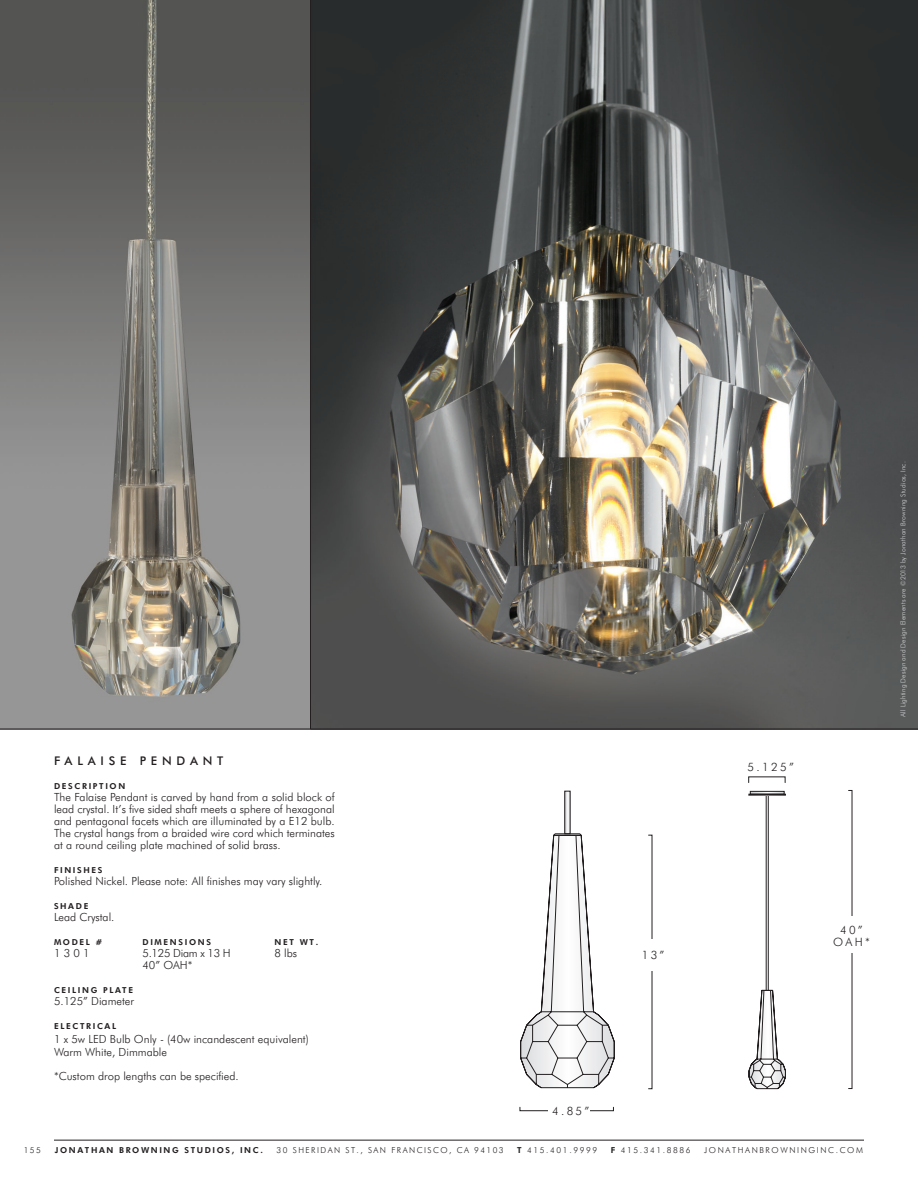
<style>
.page{position:relative;width:918px;height:1188px;background:#fff}
.page>*{position:absolute;margin:0;border:0;box-sizing:border-box;transform-origin:0 0}
.t1{font:500 12px "Futura BT";letter-spacing:.4em;color:#231f20}
.t2{font:300 11.55px/12.3px "Futura BT";letter-spacing:.2em;color:#231f20;text-align:center}
.t3{font:300 11.25px/12px "Futura BT";color:#231f20;text-align:justify}
.t4{font:300 11.25px "Futura BT";letter-spacing:-.025em;color:#231f20}
.t5{font:800 8.25px "Futura BT";letter-spacing:.2em;color:#231f20}
.t6{font:300 8.25px "Futura BT";letter-spacing:.195em;color:#231f20}
.t7{font:300 8.25px "Futura BT";letter-spacing:.175em;color:#231f20}
.t8{font:300 6.75px "Futura BT";letter-spacing:.02em;color:#d5d6d8}
.s1{font-weight:800}
</style>
<div class="page">
<img style="left:0;top:0;width:918px;height:729px">
<hr style="left:310px;top:0;width:1px;height:729px;background:#231f20">
<hr style="left:54px;top:1140px;width:810px;height:1px;background:#231f20">
<hr style="left:0;top:729px;width:918px;height:1px;background:#231f20">
<div style="left:520px;top:1107px;width:94px;height:4px;border:1px solid #231f20"></div>
<div style="left:548px;top:1095px;width:42px;height:23px;background:#fff"></div>
<hr style="left:768px;top:795px;width:1px;height:196px;background:#231f20">
<hr style="left:766px;top:795px;width:1px;height:196px;background:#231f20">
<svg style="left:565px;top:791px;width:5px;height:43px"></svg>
<svg style="left:749px;top:990px;width:37px;height:99px"></svg>
<svg style="left:520px;top:833px;width:95px;height:255px"></svg>
<div style="left:750px;top:791px;width:34px;height:3px;border:1px solid #231f20"></div>
<div style="left:749px;top:794px;width:37px;height:1px;border:1px solid #231f20"></div>
<p class="t6" style="left:24px;top:1145px;width:19px">155</p>
<p class="t1" style="left:54px;top:754px;width:171px">FALAISE PENDANT</p>
<p class="t5" style="left:54px;top:781px;width:73px">DESCRIPTION</p>
<p class="t3" style="left:54px;top:791px;width:282px">The Falaise Pendant is carved by hand from a solid block of lead crystal. It’s five sided shaft meets a sphere of hexagonal and pentagonal facets which are illuminated by a E12 bulb.<br>The crystal hangs from a braided wire cord which terminates at a round ceiling plate machined of solid brass.</p>
<p class="t5" style="left:54px;top:865px;width:50px">FINISHES</p>
<p class="t3" style="left:54px;top:875px;width:270px">Polished Nickel. Please note: All finishes may vary slightly.</p>
<p class="t5" style="left:54px;top:901px;width:36px">SHADE</p>
<p class="t3" style="left:54px;top:911px;width:62px">Lead Crystal.</p>
<p class="t5" style="left:54px;top:937px;width:50px">MODEL #</p>
<p class="t5" style="left:142px;top:937px;width:70px">DIMENSIONS</p>
<p class="t5" style="left:274px;top:937px;width:45px">NET WT.</p>
<p class="t3" style="left:54px;top:947px;width:37px">1 3 0 1</p>
<p class="t4" style="left:143px;top:946px;width:90px">5.125 Diam x 13 H</p>
<p class="t3" style="left:274px;top:947px;width:24px">8 lbs</p>
<p class="t3" style="left:143px;top:959px;width:51px">40” OAH*</p>
<p class="t5" style="left:54px;top:985px;width:81px">CEILING PLATE</p>
<p class="t3" style="left:54px;top:995px;width:82px">5.125” Diameter</p>
<p class="t5" style="left:54px;top:1021px;width:64px">ELECTRICAL</p>
<p class="t3" style="left:54px;top:1033px;width:256px">1 x 5w LED Bulb Only - (40w incandescent equivalent)</p>
<p class="t3" style="left:54px;top:1046px;width:115px">Warm White, Dimmable</p>
<p class="t3" style="left:54px;top:1070px;width:186px">*Custom drop lengths can be specified.</p>
<p class="t2" style="left:642px;top:948px;width:24px">13”</p>
<p class="t2" style="left:552px;top:1104px;width:39px">4.85”</p>
<p class="t2" style="left:748px;top:761px;width:48px">5.125”</p>
<p class="t2" style="left:833px;top:923px;width:38px">40”<br>OAH*</p>
<p class="t5" style="left:55px;top:1145px;width:209px">JONATHAN BROWNING STUDIOS, INC.</p>
<p class="t7" style="left:277px;top:1145px;width:229px">30 SHERIDAN ST., SAN FRANCISCO, CA 94103</p>
<p class="t6" style="left:517px;top:1145px;width:82px"><span class="s1">T</span> 415.401.9999</p>
<p class="t6" style="left:611px;top:1145px;width:82px"><span class="s1">F</span> 415.341.8886</p>
<p class="t6" style="left:704px;top:1145px;width:160px">JONATHANBROWNINGINC.COM</p>
<p class="t8" style="left:899px;top:717px;width:257px;rotate:-90deg">All Lighting Design and Design Elements are ©2013 by Jonathan Browning Studios, Inc.</p>
</div>
